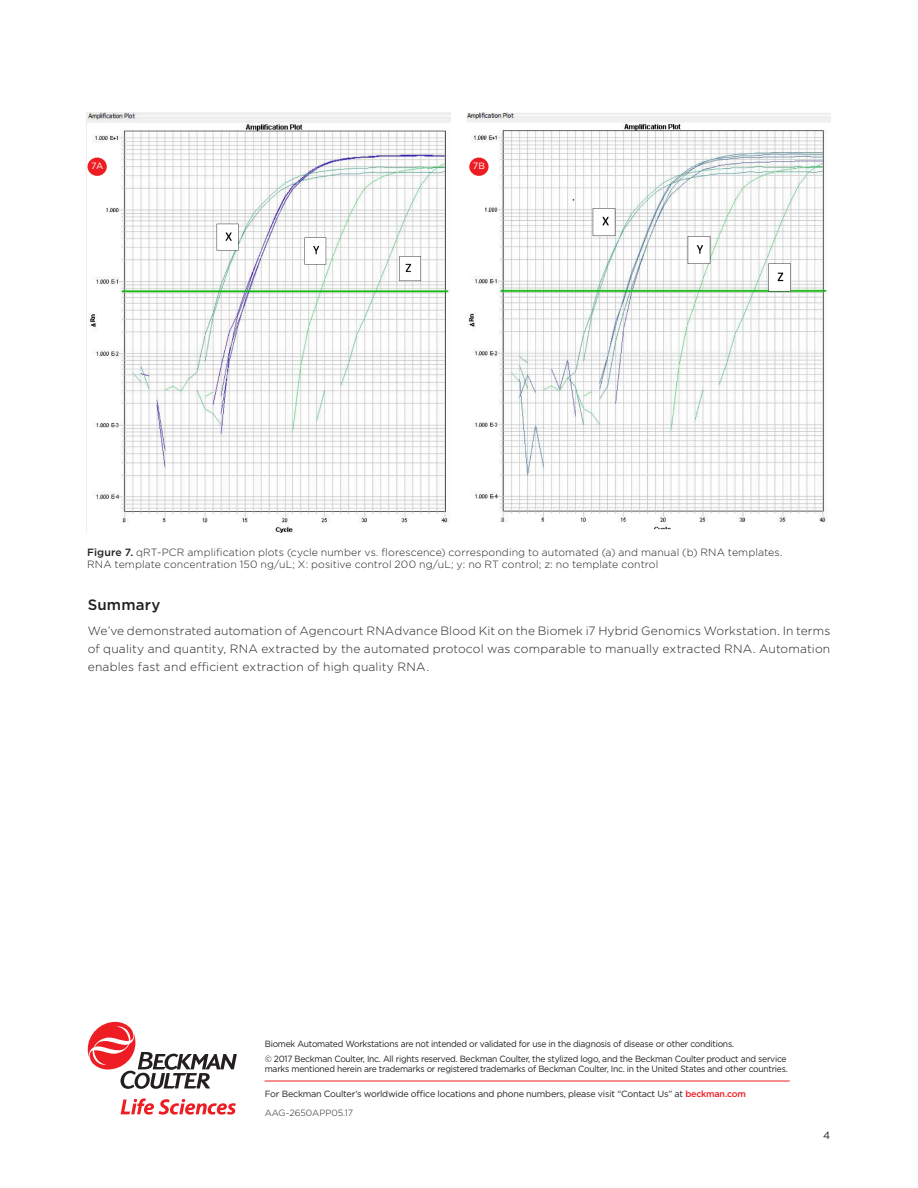
<style>
.page{position:relative;width:918px;height:1188px;background:#fff}
.page>*{position:absolute;margin:0;border:0;box-sizing:border-box;transform-origin:0 0}
.Doc_-_Header{font:500 15px "Gotham";letter-spacing:.015em;color:#231f20}
.Doc_-_Body{font:300 12px/18px "Gotham";letter-spacing:.015em;color:#231f20;text-align:justify}
.Caption_Body{font:300 10.5px/12.6px "Gotham";letter-spacing:.01em;color:#231f20}
.Doc_-_Title{font:10.5px "Gotham";color:#231f20}
.Doc_-_Body-2{font:9.15px "Gotham";color:#fff}
.t1{font:9px/10.8px "Gotham";letter-spacing:-.03em;color:#231f20;scale:.95 1}
.t2{font:9px "Gotham";letter-spacing:-.03em;color:#231f20}
.t3{font:300 9px "Gotham";color:#231f20}
.s1{font-weight:500}
.s2{font-weight:500;color:#ee1d23}
</style>
<div class="page">
<hr style="left:265px;top:1081px;width:525px;height:1px;background:#ee1d23">
<svg style="left:88px;top:1022px;width:149px;height:67px"></svg>
<svg style="left:121px;top:1098px;width:115px;height:17px"></svg>
<img style="left:87px;top:112px;width:363px;height:421px">
<img style="left:468px;top:112px;width:362px;height:418px">
<div style="left:88px;top:158px;width:19px;height:18px;background:#ee1d23;border-radius:50%"></div>
<div style="left:469px;top:158px;width:20px;height:18px;background:#ee1d23;border-radius:50%"></div>
<p class="Doc_-_Body-2" style="left:91px;top:160px;width:14px">7A</p>
<p class="Doc_-_Body-2" style="left:473px;top:160px;width:14px">7B</p>
<p class="Caption_Body" style="left:87px;top:545px;width:697px"><span class="s1">Figure 7.</span> qRT-PCR amplification plots (cycle number vs. florescence) corresponding to automated (a) and manual (b) RNA templates.<br>RNA template concentration 150 ng/uL; X: positive control 200 ng/uL; y: no RT control; z: no template control</p>
<p class="Doc_-_Header" style="left:88px;top:595px;width:74px">Summary</p>
<p class="Doc_-_Body" style="left:88px;top:622px;width:744px">We’ve demonstrated automation of Agencourt RNAdvance Blood Kit on the Biomek i7 Hybrid Genomics Workstation. In terms of quality and quantity, RNA extracted by the automated protocol was comparable to manually extracted RNA. Automation enables fast and efficient extraction of high quality RNA.</p>
<p class="t1" style="left:265px;top:1038px;width:496px">Biomek Automated Workstations are not intended or validated for use in the diagnosis of disease or other conditions.</p>
<p class="t1" style="left:265px;top:1053px;width:552px">© 2017 Beckman Coulter, Inc. All rights reserved. Beckman Coulter, the stylized logo, and the Beckman Coulter product and service marks mentioned herein are trademarks or registered trademarks of Beckman Coulter, Inc. in the United States and other countries.</p>
<p class="t2" style="left:265px;top:1088px;width:483px">For Beckman Coulter’s worldwide office locations and phone numbers, please visit “Contact Us” at <span class="s2">beckman.com</span></p>
<p class="t3" style="left:265px;top:1107px;width:90px">AAG-2650APP05.17</p>
<p class="Doc_-_Title" style="left:823px;top:1129px;width:9px">4</p>
</div>
